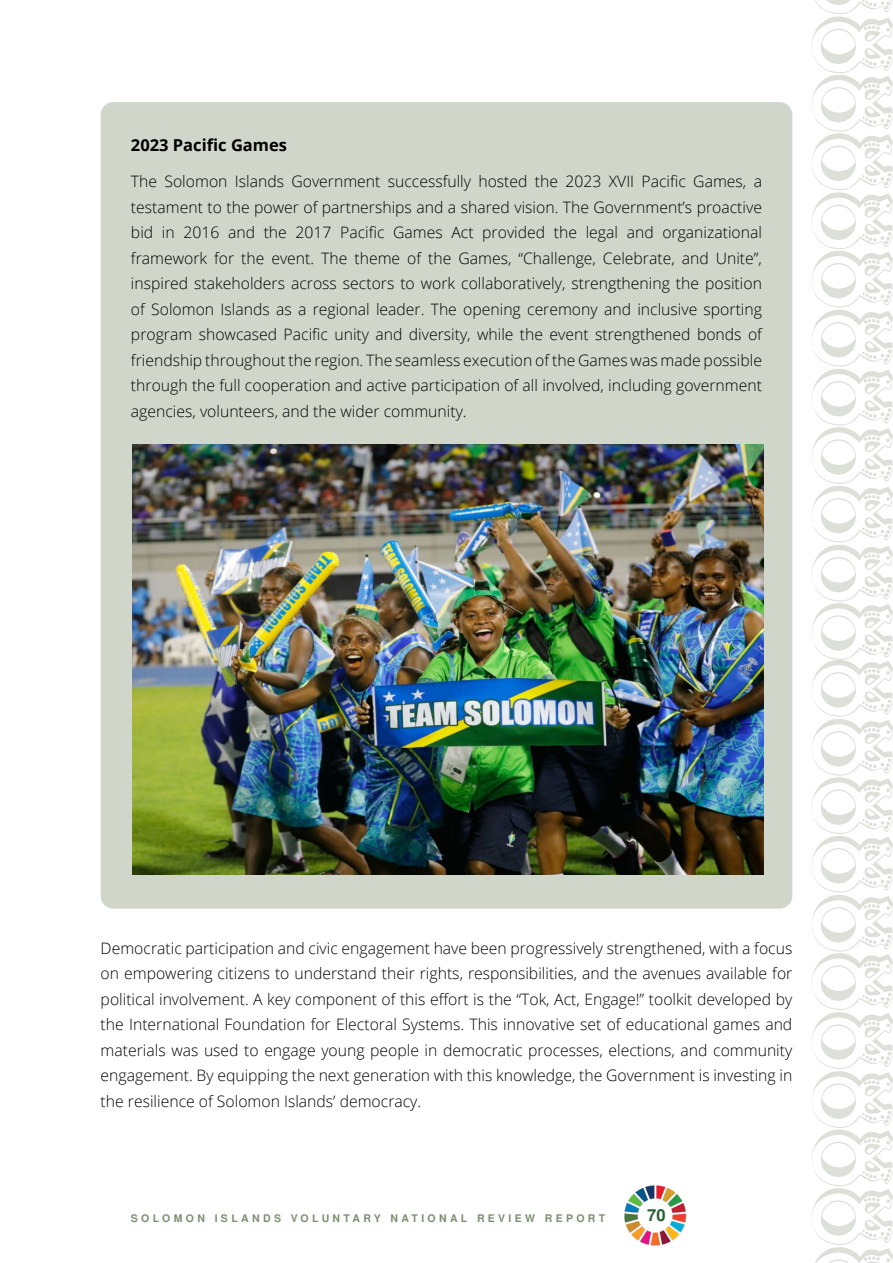
<style>
.page{position:relative;width:893px;height:1263px;background:#fff}
.page>*{position:absolute;margin:0;border:0;box-sizing:border-box;transform-origin:0 0}
.t1{font:700 16.5px "Open Sans";color:#000}
.t2{font:700 16.5px "Nimbus San L";color:#275c30}
.t3{font:300 15.75px/25.5px "Open Sans";color:#000;text-align:justify}
.t4{font:700 10.5px "Nimbus San L";letter-spacing:.32em;color:#7b9070}
</style>
<div class="page">
<svg style="left:812px;top:0;width:81px;height:1263px"></svg>
<img style="left:624px;top:1185px;width:62px;height:61px">
<div style="left:101px;top:102px;width:691px;height:807px;background:#d1d6cb;border-radius:13px"></div>
<img style="left:133px;top:445px;width:630px;height:429px">
<p class="t1" style="left:131px;top:133px;width:158px">2023 Pacific Games</p>
<p class="t3" style="left:131px;top:168px;width:633px">The Solomon Islands Government successfully hosted the 2023 XVII Pacific Games, a testament to the power of partnerships and a shared vision. The Government’s proactive bid in 2016 and the 2017 Pacific Games Act provided the legal and organizational framework for the event. The theme of the Games, “Challenge, Celebrate, and Unite”, inspired stakeholders across sectors to work collaboratively, strengthening the position of Solomon Islands as a regional leader. The opening ceremony and inclusive sporting program showcased Pacific unity and diversity, while the event strengthened bonds of friendship throughout the region. The seamless execution of the Games was made possible through the full cooperation and active participation of all involved, including government agencies, volunteers, and the wider community.</p>
<p class="t3" style="left:101px;top:935px;width:693px">Democratic participation and civic engagement have been progressively strengthened, with a focus on empowering citizens to understand their rights, responsibilities, and the avenues available for political involvement. A key component of this effort is the “Tok, Act, Engage!” toolkit developed by the International Foundation for Electoral Systems. This innovative set of educational games and materials was used to engage young people in democratic processes, elections, and community engagement. By equipping the next generation with this knowledge, the Government is investing in the resilience of Solomon Islands’ democracy.</p>
<p class="t4" style="left:131px;top:1210px;width:476px">SOLOMON ISLANDS VOLUNTARY NATIONAL REVIEW REPORT</p>
<p class="t2" style="left:647px;top:1203px;width:20px">70</p>
</div>
